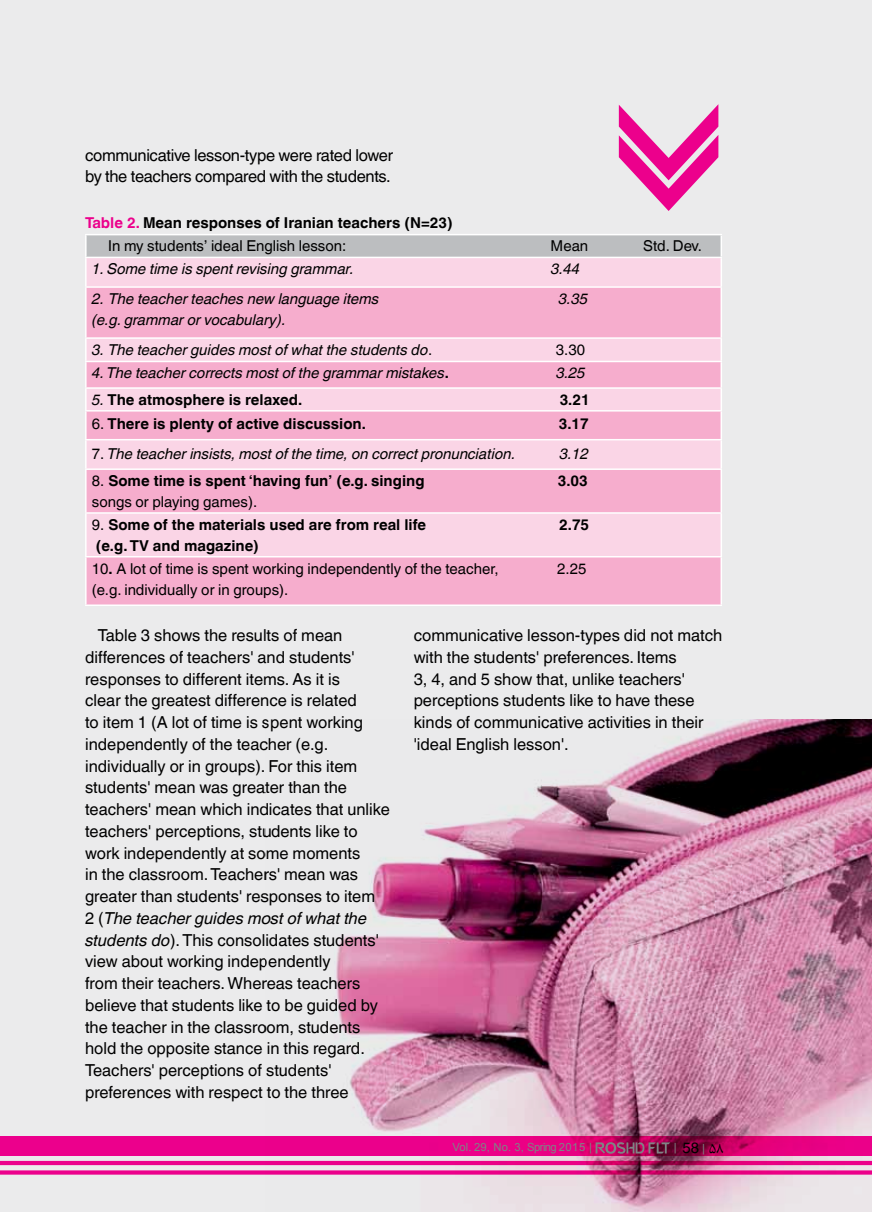
<style>
.page{position:relative;width:872px;height:1212px;background:#ebebec}
.page>*{position:absolute;margin:0;border:0;box-sizing:border-box;transform-origin:0 0}
.t1{font:16.5px/21.8px "Helvetica World";color:#000}
.t2{font:16.5px/21.8px "Helvetica World";letter-spacing:-.02em;color:#000}
.t3{font:italic 15px "Helvetica World";color:#000}
.t4{font:700 15px/23.5px "Helvetica World";color:#000}
.t5{font:15px "Helvetica World";color:#000}
.t6{font:11.25px "Arial";letter-spacing:-.02em;color:#808285}
.s1{color:#ec008c}
.s2{font-weight:400}
.s3{font-style:normal}
.s4{font-weight:700;font-style:normal}
.s5{font-weight:400;font-style:italic}
.s6{font-weight:700}
.s7{font-style:italic}
.s8{font-family:"Helvetica World";font-size:15px;color:#000}
.s9{font-family:"ID Nazanin Normal";font-size:16.5px;color:#000}
</style>
<div class="page">
<hr style="left:0;top:1161px;width:872px;height:4px;background:#ec008c">
<svg style="left:0;top:1170px;width:265px;height:4px"></svg>
<div style="left:0;top:1137px;width:872px;height:19px;background:#ec008c"></div>
<div style="left:86px;top:235px;width:635px;height:22px;background:#bcbec0"></div>
<div style="left:87px;top:258px;width:633px;height:28px;background:#fad5e6"></div>
<svg style="left:87px;top:288px;width:633px;height:316px;fill:#f6adcd"></svg>
<hr style="left:85px;top:234px;width:637px;height:1px;background:#fff">
<hr style="left:85px;top:235px;width:2px;height:22px;background:#fff">
<hr style="left:720px;top:235px;width:2px;height:22px;background:#fff">
<hr style="left:85px;top:257px;width:637px;height:1px;background:#fff">
<hr style="left:85px;top:258px;width:2px;height:28px;background:#fff">
<hr style="left:720px;top:258px;width:2px;height:28px;background:#fff">
<hr style="left:85px;top:286px;width:637px;height:2px;background:#fff">
<hr style="left:85px;top:288px;width:2px;height:49px;background:#fff">
<hr style="left:720px;top:288px;width:2px;height:49px;background:#fff">
<hr style="left:85px;top:337px;width:637px;height:2px;background:#fff">
<hr style="left:85px;top:339px;width:2px;height:22px;background:#fff">
<hr style="left:720px;top:339px;width:2px;height:22px;background:#fff">
<hr style="left:85px;top:361px;width:637px;height:1px;background:#fff">
<hr style="left:85px;top:362px;width:2px;height:25px;background:#fff">
<hr style="left:720px;top:362px;width:2px;height:25px;background:#fff">
<hr style="left:85px;top:387px;width:637px;height:2px;background:#fff">
<hr style="left:85px;top:389px;width:2px;height:21px;background:#fff">
<hr style="left:720px;top:389px;width:2px;height:21px;background:#fff">
<hr style="left:85px;top:410px;width:637px;height:2px;background:#fff">
<hr style="left:85px;top:412px;width:2px;height:27px;background:#fff">
<hr style="left:720px;top:412px;width:2px;height:27px;background:#fff">
<hr style="left:85px;top:439px;width:637px;height:1px;background:#fff">
<hr style="left:85px;top:440px;width:2px;height:28px;background:#fff">
<hr style="left:720px;top:440px;width:2px;height:28px;background:#fff">
<hr style="left:85px;top:468px;width:637px;height:2px;background:#fff">
<hr style="left:85px;top:470px;width:2px;height:42px;background:#fff">
<hr style="left:720px;top:470px;width:2px;height:42px;background:#fff">
<hr style="left:85px;top:512px;width:637px;height:2px;background:#fff">
<hr style="left:85px;top:514px;width:2px;height:42px;background:#fff">
<hr style="left:720px;top:514px;width:2px;height:42px;background:#fff">
<hr style="left:85px;top:556px;width:637px;height:1px;background:#fff">
<hr style="left:85px;top:557px;width:2px;height:47px;background:#fff">
<hr style="left:720px;top:557px;width:2px;height:47px;background:#fff">
<hr style="left:85px;top:604px;width:637px;height:2px;background:#fff">
<svg style="left:619px;top:104px;width:99px;height:107px"></svg>
<img style="left:265px;top:719px;width:607px;height:492px">
<svg style="left:595px;top:1142px;width:75px;height:12px"></svg>
<p class="t2" style="left:85px;top:144px;width:309px">communicative lesson-type were rated lower by the teachers compared with the students.</p>
<p class="t4" style="left:108px;top:211px;width:346px;text-indent:-23px"><span class="s1">Table 2.</span> Mean responses of Iranian teachers (N=23)<br><span class="s2">In my students’ ideal English lesson:</span></p>
<p class="t5" style="left:550px;top:237px;width:39px">Mean</p>
<p class="t5" style="left:643px;top:237px;width:60px">Std. Dev.</p>
<p class="t3" style="left:92px;top:260px;width:263px">1. Some time is spent revising grammar.</p>
<p class="t3" style="left:550px;top:260px;width:31px">3.44</p>
<p class="t3" style="left:92px;top:290px;width:289px">2. The teacher teaches new language items</p>
<p class="t3" style="left:558px;top:290px;width:31px">3.35</p>
<p class="t3" style="left:92px;top:311px;width:195px">(e.g. grammar or vocabulary).</p>
<p class="t3" style="left:92px;top:341px;width:342px">3. The teacher guides most of what the students do<span class="s3">.</span></p>
<p class="t5" style="left:556px;top:341px;width:31px">3.30</p>
<p class="t3" style="left:92px;top:364px;width:358px">4. The teacher corrects most of the grammar mistakes<span class="s4">.</span></p>
<p class="t3" style="left:556px;top:364px;width:31px">3.25</p>
<p class="t4" style="left:92px;top:388px;width:212px"><span class="s5">5.</span> The atmosphere is relaxed.</p>
<p class="t4" style="left:559px;top:388px;width:32px">3.21</p>
<p class="t4" style="left:92px;top:412px;width:276px"><span class="s2">6.</span> There is plenty of active discussion.</p>
<p class="t4" style="left:559px;top:412px;width:32px">3.17</p>
<p class="t3" style="left:92px;top:445px;width:425px"><span class="s3">7.</span> The teacher insists, most of the time, on correct pronunciation.</p>
<p class="t3" style="left:559px;top:445px;width:31px">3.12</p>
<p class="t4" style="left:92px;top:469px;width:334px"><span class="s2">8.</span> Some time is spent ‘having fun’ (e.g. singing</p>
<p class="t4" style="left:558px;top:469px;width:32px">3.03</p>
<p class="t5" style="left:92px;top:493px;width:167px">songs or playing games).</p>
<p class="t4" style="left:92px;top:513px;width:336px"><span class="s2">9.</span> Some of the materials used are from real life</p>
<p class="t4" style="left:559px;top:513px;width:32px">2.75</p>
<p class="t4" style="left:96px;top:534px;width:164px">(e.g. TV and magazine)</p>
<p class="t5" style="left:92px;top:559px;width:408px">10<span class="s6">.</span> A lot of time is spent working independently of the teacher,</p>
<p class="t5" style="left:557px;top:559px;width:31px">2.25</p>
<p class="t5" style="left:92px;top:580px;width:198px">(e.g. individually or in groups).</p>
<p class="t1" style="left:85px;top:625px;width:306px;text-indent:13px">Table 3 shows the results of mean differences of teachers' and students' responses to different items. As it is<br>clear the greatest difference is related<br>to item 1 (A lot of time is spent working independently of the teacher (e.g. individually or in groups). For this item students' mean was greater than the teachers' mean which indicates that unlike teachers' perceptions, students like to work independently at some moments<br>in the classroom. Teachers' mean was greater than students' responses to item<br>2 (<span class="s7">The teacher guides most of what the students do</span>). This consolidates students' view about working independently<br>from their teachers. Whereas teachers believe that students like to be guided by the teacher in the classroom, students hold the opposite stance in this regard.<br>Teachers' perceptions of students' preferences with respect to the three</p>
<p class="t1" style="left:414px;top:625px;width:310px">communicative lesson-types did not match with the students' preferences. Items<br>3, 4, and 5 show that, unlike teachers' perceptions students like to have these kinds of communicative activities in their 'ideal English lesson'.</p>
<p class="t6" style="left:452px;top:1139px;width:141px">Vol. 29, No. 3, Spring 2015 |</p>
<p class="t6" style="left:673px;top:1140px;width:52px">| <span class="s8">58</span>|<span class="s9">58</span></p>
</div>
